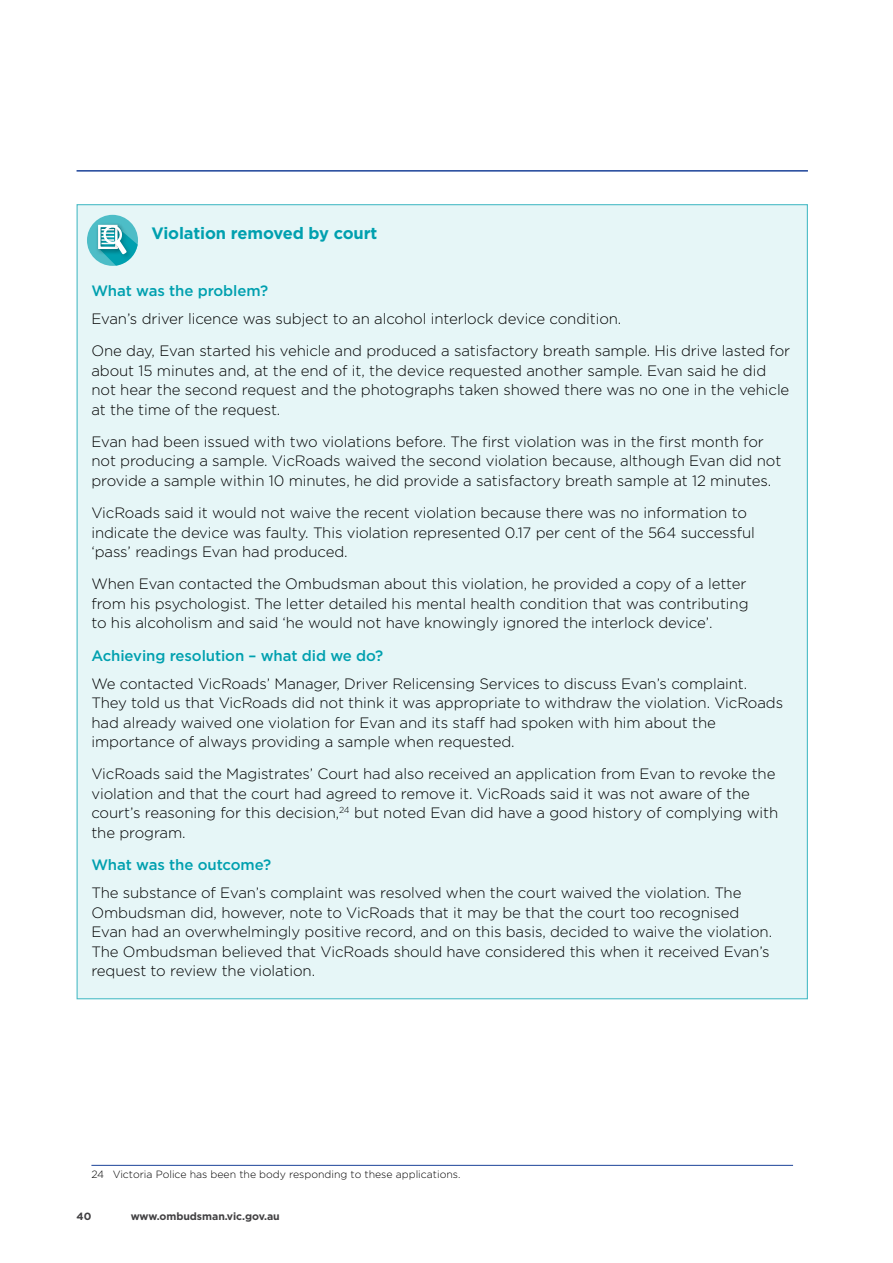
<style>
.page{position:relative;width:893px;height:1263px;background:#fff}
.page>*{position:absolute;margin:0;border:0;box-sizing:border-box;transform-origin:0 0}
.Indent_Paragraph{font:700 16.5px "Gotham";letter-spacing:-.005em;color:#00a0af}
.Indent_Paragraph-2{font:300 15px/19.5px "Gotham";letter-spacing:-.005em;color:#000}
.Paragraph{font:300 15px/19.5px "Gotham";letter-spacing:-.005em;color:#000}
.Paragraph-2{font:500 15px "Gotham";letter-spacing:-.005em;color:#00a0af}
.Case_study_heading{font:500 15px "Gotham";letter-spacing:-.005em;color:#00a0af}
.Footnote{font:300 10.5px "Gotham";color:#000}
.t1{font:700 10.5px "Gotham";letter-spacing:-.005em;color:#414042}
</style>
<div class="page">
<hr style="left:77px;top:170px;width:731px;height:2px;background:#1b4298">
<div style="left:77px;top:204px;width:731px;height:795px;background:#e6f6f7;border:1px solid #4dbdc7"></div>
<svg style="left:87px;top:215px;width:51px;height:51px"></svg>
<hr style="left:91px;top:1165px;width:702px;height:1px;background:#1b4298">
<p class="Indent_Paragraph" style="left:151px;top:222px;width:228px">Violation removed by court</p>
<p class="Case_study_heading" style="left:91px;top:281px;width:178px">What was the problem?</p>
<p class="Paragraph" style="left:91px;top:308px;width:531px">Evan’s driver licence was subject to an alcohol interlock device condition.</p>
<p class="Indent_Paragraph-2" style="left:91px;top:341px;width:700px">One day, Evan started his vehicle and produced a satisfactory breath sample. His drive lasted for about 15 minutes and, at the end of it, the device requested another sample. Evan said he did not hear the second request and the photographs taken showed there was no one in the vehicle at the time of the request.</p>
<p class="Paragraph" style="left:91px;top:431px;width:691px">Evan had been issued with two violations before. The first violation was in the first month for not producing a sample. VicRoads waived the second violation because, although Evan did not provide a sample within 10 minutes, he did provide a satisfactory breath sample at 12 minutes.</p>
<p class="Indent_Paragraph-2" style="left:91px;top:503px;width:665px">VicRoads said it would not waive the recent violation because there was no information to indicate the device was faulty. This violation represented 0.17 per cent of the 564 successful ‘pass’ readings Evan had produced.</p>
<p class="Paragraph" style="left:91px;top:574px;width:659px">When Evan contacted the Ombudsman about this violation, he provided a copy of a letter from his psychologist. The letter detailed his mental health condition that was contributing to his alcoholism and said ‘he would not have knowingly ignored the interlock device’.</p>
<p class="Paragraph-2" style="left:91px;top:645px;width:293px">Achieving resolution – what did we do?</p>
<p class="Indent_Paragraph-2" style="left:91px;top:673px;width:693px">We contacted VicRoads’ Manager, Driver Relicensing Services to discuss Evan’s complaint.<br>They told us that VicRoads did not think it was appropriate to withdraw the violation. VicRoads had already waived one violation for Evan and its staff had spoken with him about the importance of always providing a sample when requested.</p>
<p class="Indent_Paragraph-2" style="left:91px;top:764px;width:688px">VicRoads said the Magistrates’ Court had also received an application from Evan to revoke the violation and that the court had agreed to remove it. VicRoads said it was not aware of the court’s reasoning for this decision,<sup>24</sup> but noted Evan did have a good history of complying with the program.</p>
<p class="Paragraph-2" style="left:91px;top:855px;width:181px">What was the outcome?</p>
<p class="Indent_Paragraph-2" style="left:91px;top:883px;width:682px">The substance of Evan’s complaint was resolved when the court waived the violation. The Ombudsman did, however, note to VicRoads that it may be that the court too recognised Evan had an overwhelmingly positive record, and on this basis, decided to waive the violation.<br>The Ombudsman believed that VicRoads should have considered this when it received Evan’s request to review the violation.</p>
<p class="Footnote" style="left:91px;top:1167px;width:371px">24 Victoria Police has been the body responding to these applications.</p>
<p class="t1" style="left:77px;top:1210px;width:16px">40</p>
<p class="t1" style="left:131px;top:1210px;width:151px">www.ombudsman.vic.gov.au</p>
</div>
